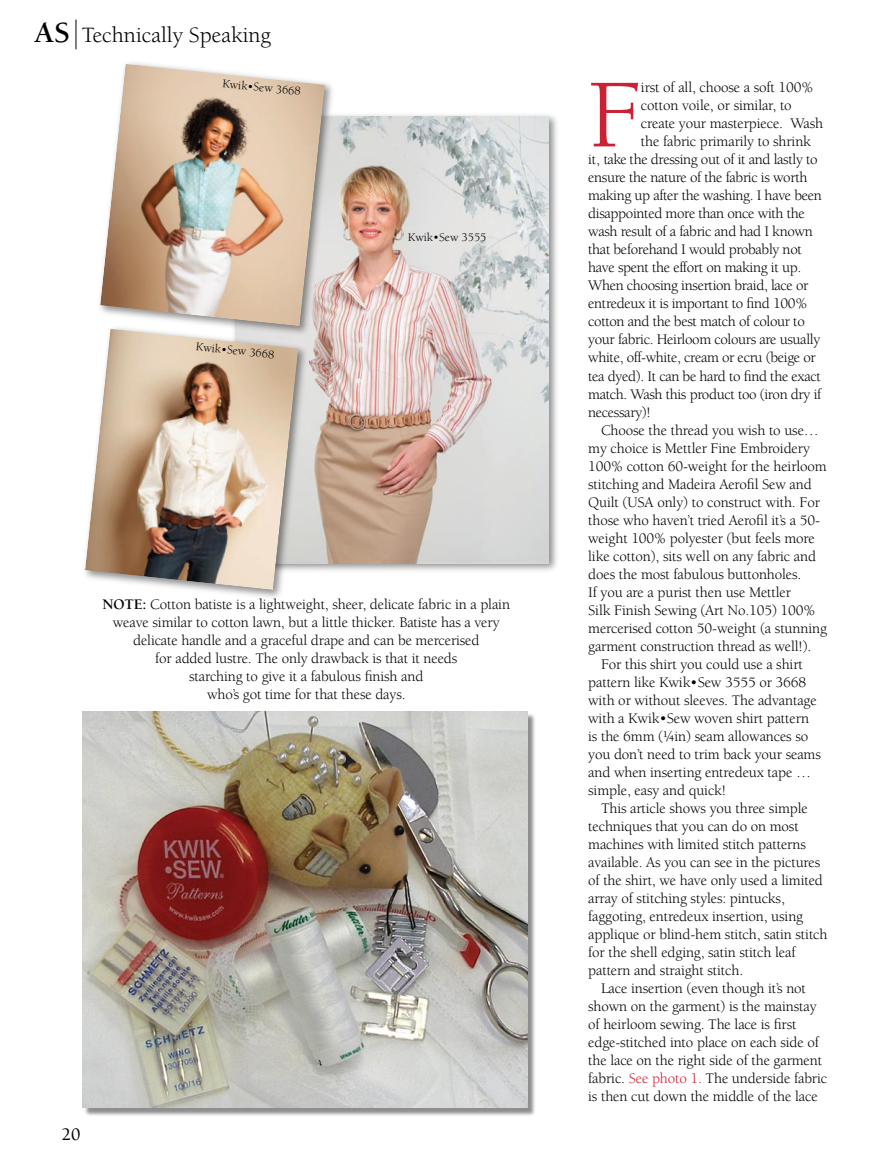
<style>
.page{position:relative;width:893px;height:1174px;background:#fff}
.page>*{position:absolute;margin:0;border:0;box-sizing:border-box;transform-origin:0 0}
.t1{font:100.05px "Berkeley Std";color:#cc2035}
.t2{font:22.5px "Berkeley Std";color:#000}
.t3{font:500 18px "Berkeley Std";color:#000}
.t4{font:15px/18px "Berkeley Std";letter-spacing:-.01em;color:#000;text-align:center}
.t5{font:12px "Berkeley Std";color:#000}
.s1{font-weight:700;font-size:30px}
.s2{font-weight:700}
.s3{color:#cc2035}
</style>
<div class="page">
<svg style="left:76px;top:20px;width:1px;height:29px"></svg>
<div style="left:231px;top:111px;width:329px;height:463px;background:#000;opacity:.45"></div>
<img style="left:309px;top:116px;width:240px;height:447px">
<div style="left:80px;top:324px;width:229px;height:277px;background:#000;opacity:.45"></div>
<img style="left:85px;top:329px;width:213px;height:261px">
<div style="left:95px;top:59px;width:241px;height:278px;background:#000;opacity:.45"></div>
<img style="left:100px;top:64px;width:225px;height:262px">
<div style="left:83px;top:713px;width:454px;height:404px;background:#000;opacity:.45"></div>
<img style="left:82px;top:711px;width:445px;height:396px">
<h2 class="t2" style="left:34px;top:23px;width:238px"><span class="s1">AS</span> Technically Speaking</h2>
<p class="t5" style="left:223px;top:77px;width:80px;rotate:6deg">Kwik•Sew 3668</p>
<p class="t5" style="left:197px;top:340px;width:80px;rotate:6deg">Kwik•Sew 3668</p>
<p class="t5" style="left:408px;top:231px;width:80px">Kwik•Sew 3555</p>
<p class="t4" style="left:103px;top:596px;width:409px"><span class="s2">NOTE:</span> Cotton batiste is a lightweight, sheer, delicate fabric in a plain weave similar to cotton lawn, but a little thicker. Batiste has a very delicate handle and a graceful drape and can be mercerised<br>for added lustre. The only drawback is that it needs<br>starching to give it a fabulous finish and<br>who’s got time for that these days.</p>
<p class="t3" style="left:62px;top:1124px;width:20px">20</p>
<h1 class="t1" style="left:588px;top:61px;width:55px">F</h1>
<p class="t4" style="left:641px;top:79px;width:174px">irst of all, choose a soft 100%</p>
<p class="t4" style="left:641px;top:97px;width:152px">cotton voile, or similar, to</p>
<p class="t4" style="left:641px;top:115px;width:184px">create your masterpiece. Wash</p>
<p class="t4" style="left:641px;top:133px;width:172px">the fabric primarily to shrink</p>
<p class="t4" style="left:588px;top:151px;width:231px">it, take the dressing out of it and lastly to</p>
<p class="t4" style="left:588px;top:169px;width:221px">ensure the nature of the fabric is worth</p>
<p class="t4" style="left:588px;top:187px;width:235px">making up after the washing. I have been</p>
<p class="t4" style="left:588px;top:205px;width:218px">disappointed more than once with the</p>
<p class="t4" style="left:588px;top:223px;width:226px">wash result of a fabric and had I known</p>
<p class="t4" style="left:588px;top:241px;width:215px">that beforehand I would probably not</p>
<p class="t4" style="left:588px;top:259px;width:215px">have spent the effort on making it up.</p>
<p class="t4" style="left:588px;top:277px;width:222px">When choosing insertion braid, lace or</p>
<p class="t4" style="left:588px;top:295px;width:221px">entredeux it is important to find 100%</p>
<p class="t4" style="left:588px;top:313px;width:218px">cotton and the best match of colour to</p>
<p class="t4" style="left:588px;top:331px;width:234px">your fabric. Heirloom colours are usually</p>
<p class="t4" style="left:588px;top:349px;width:229px">white, off-white, cream or ecru (beige or</p>
<p class="t4" style="left:588px;top:367px;width:234px">tea dyed). It can be hard to find the exact</p>
<p class="t4" style="left:588px;top:385px;width:235px">match. Wash this product too (iron dry if</p>
<p class="t4" style="left:588px;top:403px;width:64px">necessary)!</p>
<p class="t4" style="left:601px;top:421px;width:219px">Choose the thread you wish to use…</p>
<p class="t4" style="left:588px;top:439px;width:223px">my choice is Mettler Fine Embroidery</p>
<p class="t4" style="left:588px;top:457px;width:240px">100% cotton 60-weight for the heirloom</p>
<p class="t4" style="left:588px;top:475px;width:225px">stitching and Madeira Aerofil Sew and</p>
<p class="t4" style="left:588px;top:493px;width:233px">Quilt (USA only) to construct with. For</p>
<p class="t4" style="left:588px;top:511px;width:233px">those who haven’t tried Aerofil it’s a 50-</p>
<p class="t4" style="left:588px;top:529px;width:228px">weight 100% polyester (but feels more</p>
<p class="t4" style="left:588px;top:547px;width:229px">like cotton), sits well on any fabric and</p>
<p class="t4" style="left:588px;top:565px;width:215px">does the most fabulous buttonholes.</p>
<p class="t4" style="left:588px;top:583px;width:204px">If you are a purist then use Mettler</p>
<p class="t4" style="left:588px;top:601px;width:229px">Silk Finish Sewing (Art No.105) 100%</p>
<p class="t4" style="left:588px;top:619px;width:240px">mercerised cotton 50-weight (a stunning</p>
<p class="t4" style="left:588px;top:637px;width:225px">garment construction thread as well!).</p>
<p class="t4" style="left:601px;top:655px;width:203px">For this shirt you could use a shirt</p>
<p class="t4" style="left:588px;top:673px;width:220px">pattern like Kwik•Sew 3555 or 3668</p>
<p class="t4" style="left:588px;top:691px;width:230px">with or without sleeves. The advantage</p>
<p class="t4" style="left:588px;top:709px;width:222px">with a Kwik•Sew woven shirt pattern</p>
<p class="t4" style="left:588px;top:727px;width:222px">is the 6mm (¼in) seam allowances so</p>
<p class="t4" style="left:588px;top:745px;width:234px">you don’t need to trim back your seams</p>
<p class="t4" style="left:588px;top:763px;width:224px">and when inserting entredeux tape …</p>
<p class="t4" style="left:588px;top:781px;width:139px">simple, easy and quick!</p>
<p class="t4" style="left:601px;top:799px;width:208px">This article shows you three simple</p>
<p class="t4" style="left:588px;top:817px;width:212px">techniques that you can do on most</p>
<p class="t4" style="left:588px;top:835px;width:219px">machines with limited stitch patterns</p>
<p class="t4" style="left:588px;top:853px;width:234px">available. As you can see in the pictures</p>
<p class="t4" style="left:588px;top:871px;width:236px">of the shirt, we have only used a limited</p>
<p class="t4" style="left:588px;top:889px;width:198px">array of stitching styles: pintucks,</p>
<p class="t4" style="left:588px;top:907px;width:216px">faggoting, entredeux insertion, using</p>
<p class="t4" style="left:588px;top:925px;width:241px">applique or blind-hem stitch, satin stitch</p>
<p class="t4" style="left:588px;top:943px;width:209px">for the shell edging, satin stitch leaf</p>
<p class="t4" style="left:588px;top:961px;width:156px">pattern and straight stitch.</p>
<p class="t4" style="left:601px;top:979px;width:207px">Lace insertion (even though it’s not</p>
<p class="t4" style="left:588px;top:997px;width:230px">shown on the garment) is the mainstay</p>
<p class="t4" style="left:588px;top:1015px;width:210px">of heirloom sewing. The lace is first</p>
<p class="t4" style="left:588px;top:1033px;width:232px">edge-stitched into place on each side of</p>
<p class="t4" style="left:588px;top:1051px;width:235px">the lace on the right side of the garment</p>
<p class="t4" style="left:588px;top:1069px;width:240px">fabric. <span class="s3">See photo 1.</span> The underside fabric</p>
<p class="t4" style="left:588px;top:1087px;width:231px">is then cut down the middle of the lace</p>
</div>
